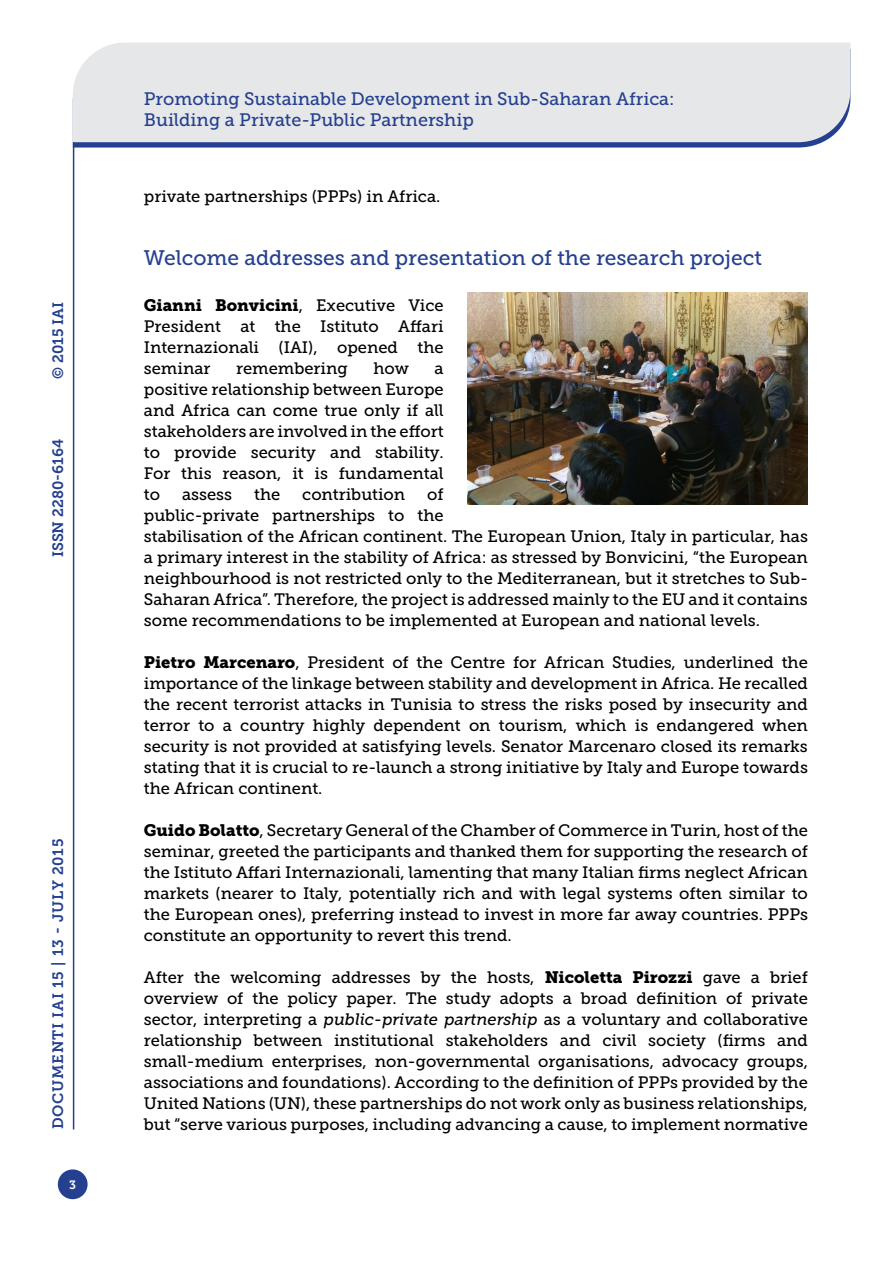
<style>
.page{position:relative;width:893px;height:1263px;background:#fff}
.page>*{position:absolute;margin:0;border:0;box-sizing:border-box;transform-origin:0 0}
.t1{font:21px "Museo Slab 500";color:#25408f}
.t2{font:18px/21.6px "Museo Slab 500";color:#25408f}
.t3{font:16.5px/21px "Museo Slab 500";color:#000;text-align:justify}
.t4{font:16.5px "Museo Slab 900";color:#000}
.t5{font:15px "Museo Slab 700";letter-spacing:.05em;color:#25408f}
.t6{font:15px "Museo Slab 700";color:#25408f}
.t7{font:12px "Museo Slab 700";color:#fff}
.s1{font-family:"Museo Slab 500"}
.s2{font-family:"Museo Slab 900"}
.s3{font-style:italic}
</style>
<div class="page">
<svg style="left:74px;top:142px;width:749px;height:6px;background:#3e569b"></svg>
<div style="left:73px;top:43px;width:777px;height:99px;background:#e6e7e8"></div>
<div style="left:58px;top:1169px;width:30px;height:30px;background:#25408f;border-radius:50%"></div>
<hr style="left:73px;top:142px;width:1px;height:987px;background:#25408f">
<img style="left:468px;top:292px;width:340px;height:212px">
<p class="t5" style="left:50px;top:379px;width:78px;rotate:-90deg">© 2015 IAI</p>
<p class="t6" style="left:50px;top:557px;width:120px;rotate:-90deg">ISSN 2280-6164</p>
<p class="t5" style="left:50px;top:1129px;width:292px;rotate:-90deg">DOCUMENTI IAI 15 | 13 - JULY 2015</p>
<p class="t7" style="left:69px;top:1178px;width:8px">3</p>
<p class="t2" style="left:144px;top:88px;width:532px">Promoting Sustainable Development in Sub-Saharan Africa:<br>Building a Private-Public Partnership</p>
<p class="t3" style="left:144px;top:186px;width:298px">private partnerships (PPPs) in Africa.</p>
<p class="t1" style="left:144px;top:246px;width:620px">Welcome addresses and presentation of the research project</p>
<p class="t4" style="left:144px;top:295px;width:301px">Gianni Bonvicini<span class="s1">, Executive Vice</span></p>
<p class="t3" style="left:144px;top:316px;width:301px">President at the Istituto Affari Internazionali (IAI), opened the seminar</p>
<p class="t3" style="left:236px;top:358px;width:113px">remembering</p>
<p class="t3" style="left:373px;top:358px;width:37px">how</p>
<p class="t3" style="left:144px;top:358px;width:301px;text-indent:291px">a positive relationship between Europe and Africa can come true only if all stakeholders are involved in the effort to provide security and stability.<br>For this reason, it is fundamental to</p>
<p class="t3" style="left:144px;top:484px;width:666px;text-align:left;text-indent:283px">of<br>public-private partnerships to the<br>stabilisation of the African continent. The European Union, Italy in particular, has a primary interest in the stability of Africa: as stressed by Bonvicini, “the European neighbourhood is not restricted only to the Mediterranean, but it stretches to Sub-Saharan Africa”. Therefore, the project is addressed mainly to the EU and it contains some recommendations to be implemented at European and national levels.</p>
<p class="t3" style="left:144px;top:652px;width:666px"><span class="s2">Pietro Marcenaro</span>, President of the Centre for African Studies, underlined the importance of the linkage between stability and development in Africa. He recalled the recent terrorist attacks in Tunisia to stress the risks posed by insecurity and terror to a country highly dependent on tourism, which is endangered when security is not provided at satisfying levels. Senator Marcenaro closed its remarks stating that it is crucial to re-launch a strong initiative by Italy and Europe towards the African continent.</p>
<p class="t3" style="left:144px;top:820px;width:666px"><span class="s2">Guido Bolatto</span>, Secretary General of the Chamber of Commerce in Turin, host of the seminar, greeted the participants and thanked them for supporting the research of the Istituto Affari Internazionali, lamenting that many Italian firms neglect African markets (nearer to Italy, potentially rich and with legal systems often similar to the European ones), preferring instead to invest in more far away countries. PPPs constitute an opportunity to revert this trend.</p>
<p class="t3" style="left:144px;top:967px;width:666px">After the welcoming addresses by the hosts, <span class="s2">Nicoletta Pirozzi</span> gave a brief overview of the policy paper. The study adopts a broad definition of private sector, interpreting a <span class="s3">public-private partnership</span> as a voluntary and collaborative relationship between institutional stakeholders and civil society (firms and small-medium enterprises, non-governmental organisations, advocacy groups, associations and foundations). According to the definition of PPPs provided by the United Nations (UN), these partnerships do not work only as business relationships, but “serve various purposes, including advancing a cause, to implement normative</p>
<p class="t3" style="left:182px;top:484px;width:52px">assess</p>
<p class="t3" style="left:254px;top:484px;width:28px">the</p>
<p class="t3" style="left:302px;top:484px;width:105px">contribution</p>
</div>
